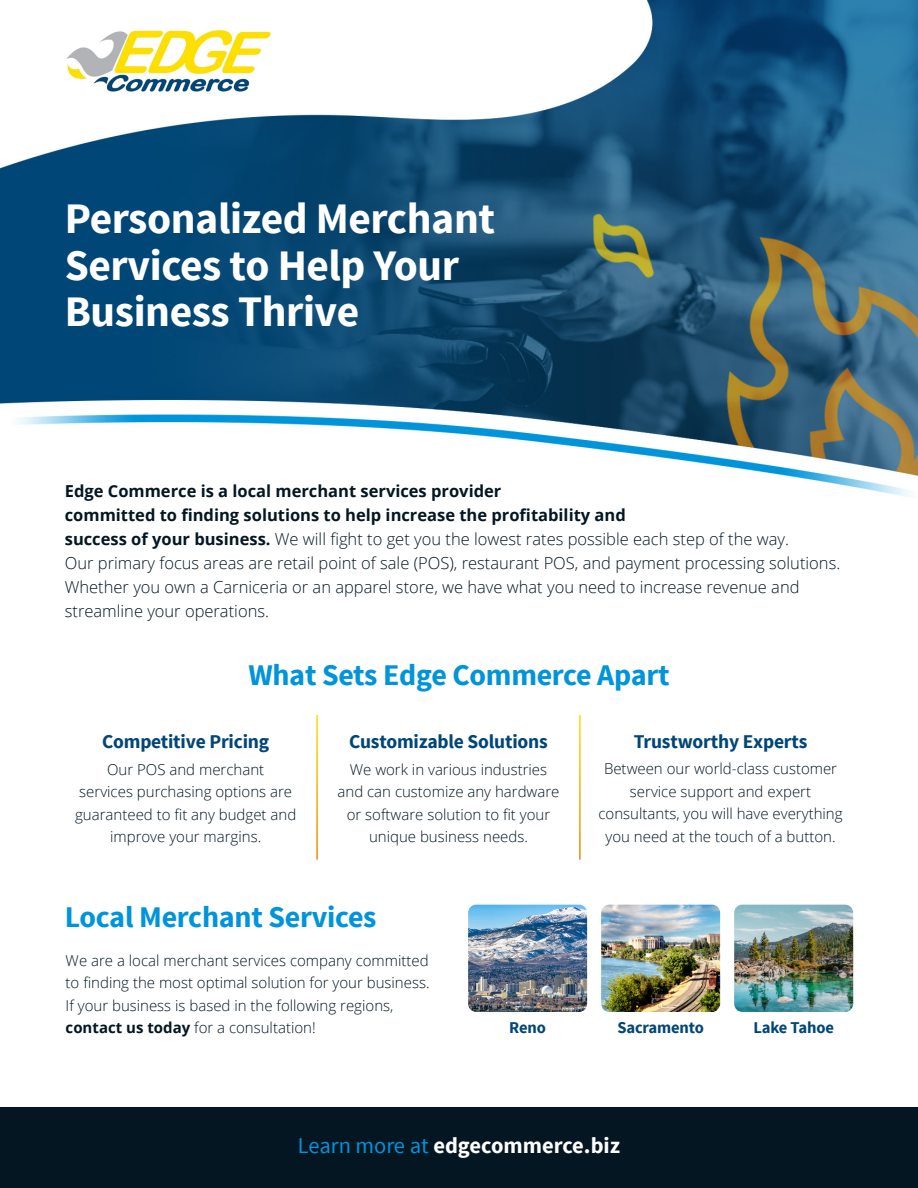
<style>
.page{position:relative;width:918px;height:1188px;background:#fff}
.page>*{position:absolute;margin:0;border:0;box-sizing:border-box;transform-origin:0 0}
.t1{font:700 43.5px/46.5px "Source Sans Pro";letter-spacing:-.01em;color:#fff}
.t2{font:700 30px "Source Sans Pro";letter-spacing:-.01em;color:#0094da}
.t3{font:700 22.5px "Source Sans Pro";color:#fff}
.t4{font:700 19.5px "Source Sans Pro";letter-spacing:-.01em;color:#004677}
.t5{font:300 16.5px/24px "Open Sans";color:#041622}
.t6{font:700 16.5px "Source Sans Pro";letter-spacing:-.01em;color:#004677}
.t7{font:300 15px/22.5px "Open Sans";color:#041622;text-align:center}
.s1{font-weight:700}
.s2{font-weight:400;color:#0094da}
</style>
<div class="page">
<img style="left:0;top:0;width:918px;height:497px">
<div style="left:0;top:1107px;width:918px;height:81px;background:#041622"></div>
<img style="left:55px;top:26px;width:236px;height:68px">
<img style="left:468px;top:905px;width:119px;height:107px">
<img style="left:601px;top:905px;width:119px;height:107px">
<img style="left:734px;top:905px;width:119px;height:107px">
<p class="t1" style="left:65px;top:197px;width:432px">Personalized Merchant<br>Services to Help Your<br>Business Thrive</p>
<p class="t5" style="left:65px;top:479px;width:777px"><span class="s1">Edge Commerce is a local merchant services provider<br>committed to finding solutions to help increase the profitability and<br>success of your business.</span> We will fight to get you the lowest rates possible each step of the way.<br>Our primary focus areas are retail point of sale (POS), restaurant POS, and payment processing solutions.<br>Whether you own a Carniceria or an apparel store, we have what you need to increase revenue and streamline your operations.</p>
<p class="t2" style="left:248px;top:656px;width:423px">What Sets Edge Commerce Apart</p>
<p class="t4" style="left:102px;top:729px;width:169px">Competitive Pricing</p>
<p class="t7" style="left:75px;top:758px;width:223px">Our POS and merchant<br>services purchasing options are guaranteed to fit any budget and improve your margins.</p>
<p class="t4" style="left:349px;top:729px;width:200px">Customizable Solutions</p>
<p class="t7" style="left:338px;top:758px;width:223px">We work in various industries and can customize any hardware or software solution to fit your unique business needs.</p>
<p class="t4" style="left:634px;top:729px;width:175px">Trustworthy Experts</p>
<p class="t7" style="left:599px;top:757px;width:246px">Between our world-class customer service support and expert consultants, you will have everything you need at the touch of a button.</p>
<p class="t2" style="left:65px;top:898px;width:313px">Local Merchant Services</p>
<p class="t7" style="left:66px;top:949px;width:365px;text-align:left">We are a local merchant services company committed to finding the most optimal solution for your business.<br>If your business is based in the following regions, <span class="s1">contact us today</span> for a consultation!</p>
<p class="t6" style="left:509px;top:1017px;width:38px">Reno</p>
<p class="t6" style="left:617px;top:1017px;width:88px">Sacramento</p>
<p class="t6" style="left:753px;top:1017px;width:82px">Lake Tahoe</p>
<p class="t3" style="left:298px;top:1131px;width:324px"><span class="s2">Learn more at</span> edgecommerce.biz</p>
</div>
